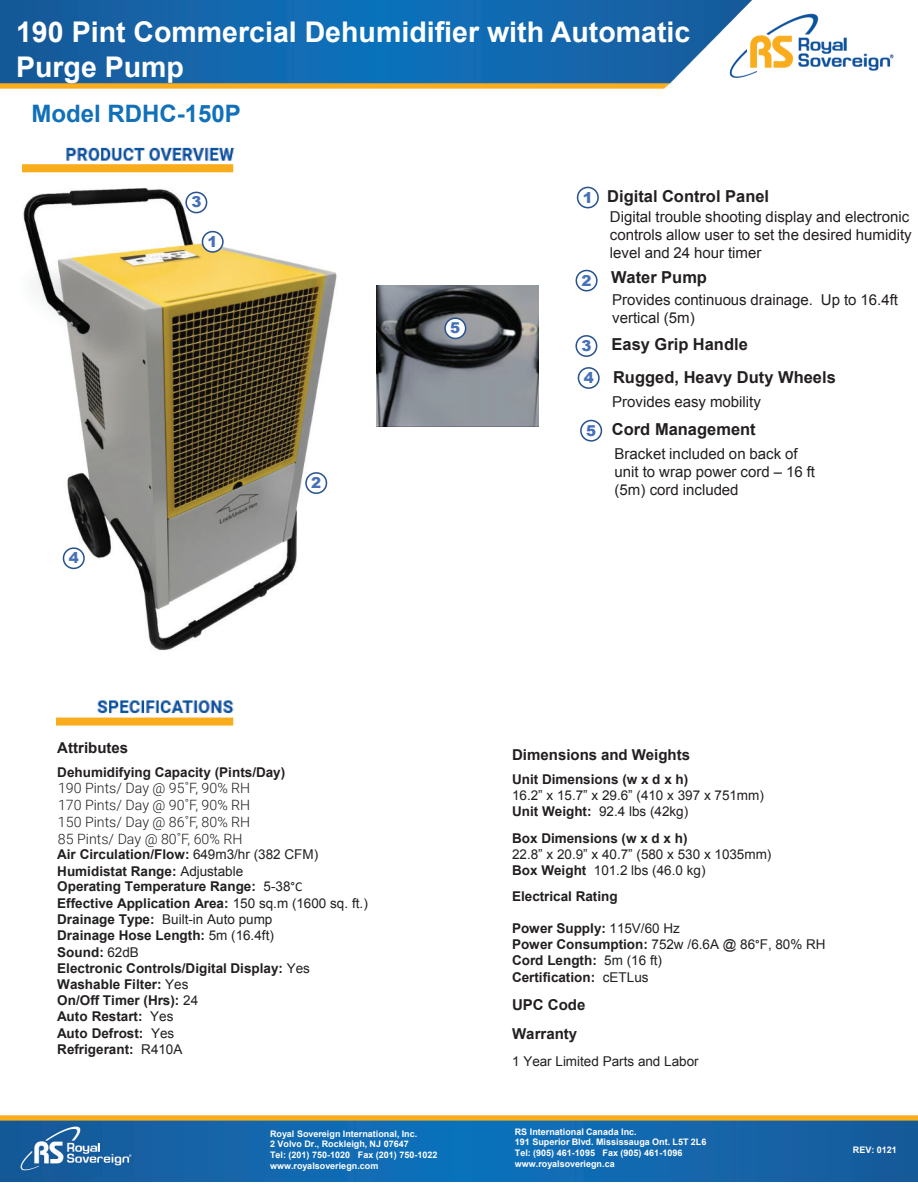
<style>
.page{position:relative;width:918px;height:1188px;background:#fff}
.page>*{position:absolute;margin:0;border:0;box-sizing:border-box;transform-origin:0 0}
.t1{font:700 28.5px/34.2px "Arial";color:#fff}
.t2{font:700 24px "Arial";color:#1070b9}
.t3{font:700 16.5px "Arial";color:#231f20}
.t4{font:15px/18px "Arial";color:#231f20}
.t5{font:700 15px/28.8px "Arial";color:#231f20}
.t6{font:900 15px "Arial";color:#4671b8}
.t7{font:300 14.25px/17.1px "Roboto";color:#211e1e;text-align:justify}
.t8{font:700 13.5px/16.2px "Arial";color:#231f20}
.t9{font:13.5px/16.2px "Arial";letter-spacing:-.005em;color:#231f20}
.t10{font:700 9px/10.8px "Arial";color:#fff}
.s1{font-weight:900;font-size:15px;color:#4671b8}
.s2{font-weight:400}
.s3{font-family:"Calibri";font-weight:400}
.s4{font-weight:700}
</style>
<div class="page">
<img style="left:0;top:1115px;width:918px;height:67px">
<img style="left:14px;top:1122px;width:119px;height:54px">
<img style="left:0;top:0;width:894px;height:89px">
<div style="left:577px;top:187px;width:22px;height:21px;border:2px solid #285391;border-radius:50%"></div>
<div style="left:576px;top:270px;width:22px;height:22px;border:2px solid #285391;border-radius:50%"></div>
<div style="left:575px;top:335px;width:22px;height:22px;border:2px solid #285391;border-radius:50%"></div>
<div style="left:578px;top:367px;width:22px;height:22px;border:2px solid #285391;border-radius:50%"></div>
<img style="left:22px;top:147px;width:213px;height:26px">
<img style="left:56px;top:700px;width:178px;height:26px">
<div style="left:580px;top:420px;width:22px;height:22px;border:2px solid #285391;border-radius:50%"></div>
<img style="left:376px;top:285px;width:162px;height:142px">
<div style="left:445px;top:318px;width:21px;height:20px;background:#fff;border-radius:50%"></div>
<div style="left:444px;top:317px;width:22px;height:22px;border:2px solid #285391;border-radius:50%"></div>
<img style="left:23px;top:187px;width:314px;height:464px">
<div style="left:306px;top:473px;width:20px;height:20px;background:#fff;border-radius:50%"></div>
<div style="left:305px;top:472px;width:22px;height:22px;border:2px solid #285391;border-radius:50%"></div>
<div style="left:186px;top:192px;width:21px;height:21px;background:#fff;border-radius:50%"></div>
<div style="left:185px;top:192px;width:22px;height:21px;border:2px solid #285391;border-radius:50%"></div>
<div style="left:63px;top:548px;width:21px;height:20px;background:#fff;border-radius:50%"></div>
<div style="left:63px;top:547px;width:22px;height:22px;border:2px solid #285391;border-radius:50%"></div>
<div style="left:202px;top:232px;width:21px;height:20px;background:#fff;border-radius:50%"></div>
<div style="left:202px;top:231px;width:22px;height:22px;border:2px solid #285391;border-radius:50%"></div>
<h1 class="t1" style="left:16px;top:16px;width:676px">190 Pint Commercial Dehumidifier with Automatic<br>Purge Pump</h1>
<h2 class="t2" style="left:31px;top:98px;width:211px">Model RDHC-150P</h2>
<p class="t6" style="left:69px;top:547px;width:12px">4</p>
<p class="t6" style="left:191px;top:191px;width:12px">3</p>
<p class="t6" style="left:208px;top:231px;width:12px">1</p>
<p class="t6" style="left:311px;top:472px;width:12px">2</p>
<p class="t6" style="left:450px;top:317px;width:12px">5</p>
<p class="t3" style="left:583px;top:185px;width:188px"><span class="s1">1</span> Digital Control Panel</p>
<p class="t4" style="left:610px;top:208px;width:303px">Digital trouble shooting display and electronic controls allow user to set the desired humidity level and 24 hour timer</p>
<p class="t3" style="left:582px;top:267px;width:127px"><sub>2</sub> Water Pump</p>
<p class="t4" style="left:612px;top:291px;width:287px">Provides continuous drainage. Up to 16.4ft vertical (5m)</p>
<p class="t3" style="left:581px;top:333px;width:168px"><sub>3</sub> Easy Grip Handle</p>
<p class="t3" style="left:584px;top:366px;width:254px"><span class="s1">4</span> Rugged, Heavy Duty Wheels</p>
<p class="t4" style="left:612px;top:393px;width:150px">Provides easy mobility</p>
<p class="t3" style="left:586px;top:419px;width:171px"><span class="s1">5</span> Cord Management</p>
<p class="t4" style="left:615px;top:445px;width:202px">Bracket included on back of unit to wrap power cord – 16 ft (5m) cord included</p>
<p class="t5" style="left:57px;top:734px;width:73px">Attributes</p>
<p class="t8" style="left:57px;top:764px;width:229px">Dehumidifying Capacity (Pints/Day)</p>
<p class="t7" style="left:58px;top:779px;width:194px">190 Pints/ Day @ 95˚F, 90% RH 170 Pints/ Day @ 90˚F, 90% RH 150 Pints/ Day @ 86˚F, 80% RH 85 Pints/ Day @ 80˚F, 60% RH</p>
<p class="t8" style="left:57px;top:847px;width:312px">Air Circulation/Flow: <span class="s2">649m3/hr (382 CFM)<br></span>Humidistat Range: <span class="s2">Adjustable<br></span>Operating Temperature Range: <span class="s2">5-38</span><span class="s3">°C<br></span>Effective Application Area: <span class="s2">150 sq.m (1600 sq. ft.)<br></span>Drainage Type: <span class="s2">Built-in Auto pump<br></span>Drainage Hose Length: <span class="s2">5m (16.4ft)<br></span>Sound: <span class="s2">62dB<br></span>Electronic Controls/Digital Display: <span class="s2">Yes<br></span>Washable Filter: <span class="s2">Yes<br></span>On/Off Timer (Hrs): <span class="s2">24<br></span>Auto Restart: <span class="s2">Yes<br></span>Auto Defrost: <span class="s2">Yes<br></span>Refrigerant: <span class="s2">R410A</span></p>
<p class="t10" style="left:270px;top:1128px;width:169px">Royal Sovereign International, Inc.<br>2 Volvo Dr., Rockleigh, NJ 07647<br>Tel: (201) 750-1020 Fax (201) 750-1022 www.royalsoveriegn.com</p>
<p class="t5" style="left:512px;top:741px;width:180px">Dimensions and Weights</p>
<p class="t8" style="left:512px;top:771px;width:178px">Unit Dimensions (w x d x h)</p>
<p class="t9" style="left:512px;top:787px;width:253px">16.2” x 15.7” x 29.6” (410 x 397 x 751mm)<br><span class="s4">Unit Weight:</span> 92.4 lbs (42kg)</p>
<p class="t8" style="left:512px;top:831px;width:177px">Box Dimensions (w x d x h)</p>
<p class="t9" style="left:512px;top:847px;width:261px">22.8” x 20.9” x 40.7” (580 x 530 x 1035mm)<br><span class="s4">Box Weight</span> 101.2 lbs (46.0 kg)</p>
<p class="t8" style="left:512px;top:888px;width:107px">Electrical Rating</p>
<p class="t8" style="left:512px;top:921px;width:315px">Power Supply: <span class="s2">115V/60 Hz<br></span>Power Consumption: <span class="s2">752w /6.6A @ 86</span><span class="s3">°</span><span class="s2">F, 80% RH<br></span>Cord Length: <span class="s2">5m (16 ft)<br></span>Certification: <span class="s2">cETLus</span></p>
<p class="t5" style="left:512px;top:991px;width:75px">UPC Code<br>Warranty</p>
<p class="t9" style="left:512px;top:1054px;width:188px">1 Year Limited Parts and Labor</p>
<p class="t10" style="left:515px;top:1126px;width:193px">RS International Canada Inc.<br>191 Superior Blvd. Mississauga Ont. L5T 2L6<br>Tel: (905) 461-1095 Fax (905) 461-1096 www.royalsoveriegn.ca</p>
<p class="t10" style="left:853px;top:1144px;width:46px">REV: 0121</p>
</div>
